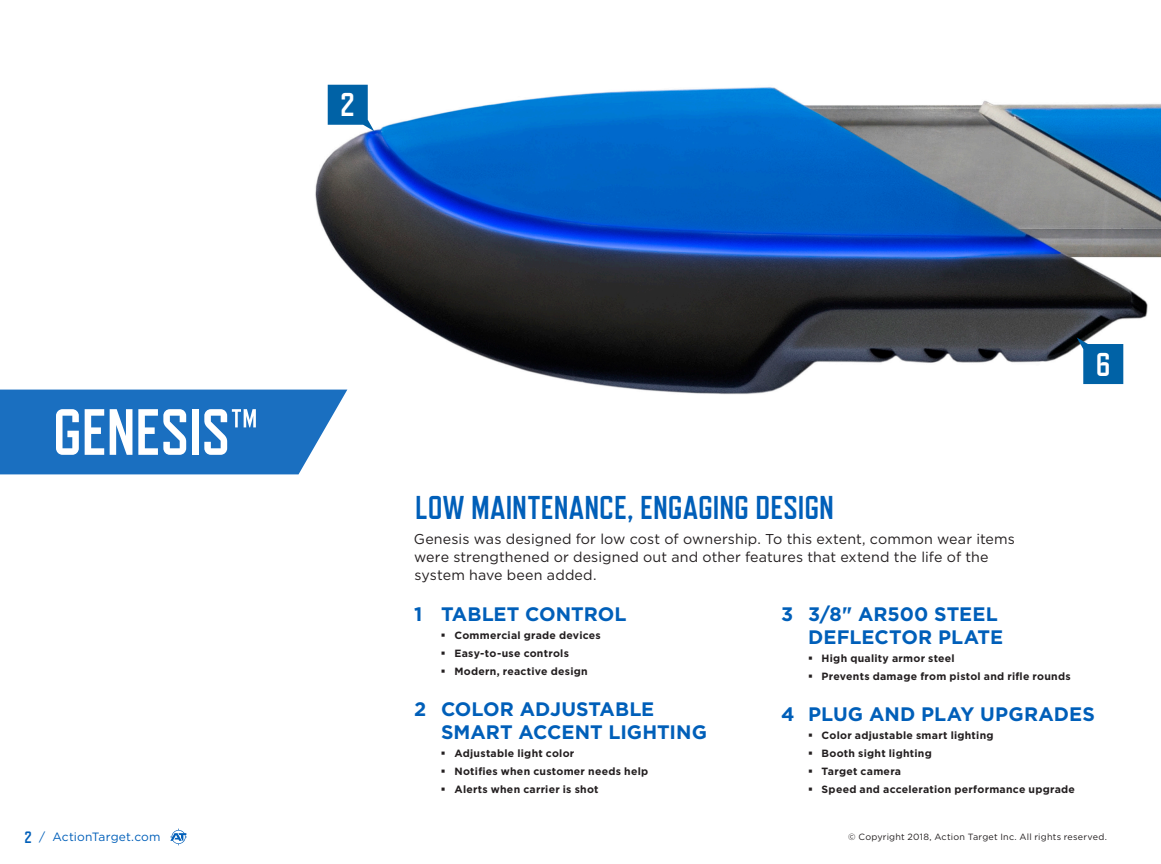
<style>
.page{position:relative;width:1161px;height:864px;background:#fff}
.page>*{position:absolute;margin:0;border:0;box-sizing:border-box;transform-origin:0 0}
.t1{font:700 65.25px "Refrigerator Deluxe";letter-spacing:-.01em;color:#fff}
.t2{font:700 33px "Refrigerator Deluxe";letter-spacing:.005em;color:#005fb9}
.t3{font:700 33px "Refrigerator Deluxe";color:#fff}
.t4{font:700 19.5px/23.4px "Gotham";color:#005fb9}
.t5{font:14.25px/18px "Gotham";letter-spacing:.01em;color:#231f20}
.t6{font:12px "Gotham";letter-spacing:.005em;color:#005fb9}
.t7{font:700 10.5px "Gotham";letter-spacing:.025em;color:#231f20}
.t8{font:9px "Gotham";letter-spacing:.02em;color:#231f20}
.s1{font-family:"Refrigerator Deluxe";font-weight:700;font-size:16.5px}
</style>
<div class="page">
<img style="left:122px;top:84px;width:1039px;height:762px">
<svg style="left:0;top:390px;width:347px;height:84px"></svg>
<svg style="left:1077px;top:337px;width:46px;height:47px"></svg>
<svg style="left:328px;top:85px;width:46px;height:46px"></svg>
<svg style="left:170px;top:829px;width:17px;height:16px"></svg>
<h2 class="t3" style="left:340px;top:86px;width:16px">2</h2>
<h1 class="t1" style="left:53px;top:394px;width:208px">GENESIS™</h1>
<h2 class="t2" style="left:415px;top:488px;width:420px">LOW MAINTENANCE, ENGAGING DESIGN</h2>
<h3 class="t5" style="left:414px;top:530px;width:603px">Genesis was designed for low cost of ownership. To this extent, common wear items were strengthened or designed out and other features that extend the life of the system have been added.</h3>
<h2 class="t3" style="left:1096px;top:345px;width:16px">6</h2>
<h3 class="t4" style="left:414px;top:602px;width:214px">1 TABLET CONTROL</h3>
<p class="t7" style="left:441px;top:628px;width:161px">▪ Commercial grade devices</p>
<p class="t7" style="left:441px;top:646px;width:129px">▪ Easy-to-use controls</p>
<p class="t7" style="left:441px;top:664px;width:148px">▪ Modern, reactive design</p>
<h3 class="t4" style="left:441px;top:697px;width:268px;text-indent:-27px">2 COLOR ADJUSTABLE<br>SMART ACCENT LIGHTING</h3>
<p class="t7" style="left:441px;top:746px;width:135px">▪ Adjustable light color</p>
<p class="t7" style="left:441px;top:764px;width:209px">▪ Notifies when customer needs help</p>
<p class="t7" style="left:441px;top:782px;width:159px">▪ Alerts when carrier is shot</p>
<h3 class="t4" style="left:781px;top:602px;width:223px;text-align:right">3 3/8" AR500 STEEL<br>DEFLECTOR PLATE</h3>
<p class="t7" style="left:808px;top:652px;width:148px">▪ High quality armor steel</p>
<p class="t7" style="left:808px;top:670px;width:264px">▪ Prevents damage from pistol and rifle rounds</p>
<h3 class="t4" style="left:781px;top:702px;width:315px">4 PLUG AND PLAY UPGRADES</h3>
<p class="t7" style="left:808px;top:728px;width:187px">▪ Color adjustable smart lighting</p>
<p class="t7" style="left:808px;top:746px;width:125px">▪ Booth sight lighting</p>
<p class="t7" style="left:808px;top:764px;width:94px">▪ Target camera</p>
<p class="t7" style="left:808px;top:782px;width:268px">▪ Speed and acceleration performance upgrade</p>
<p class="t6" style="left:24px;top:829px;width:138px"><span class="s1">2</span> / ActionTarget.com</p>
<p class="t8" style="left:848px;top:831px;width:260px">© Copyright 2018, Action Target Inc. All rights reserved.</p>
</div>
